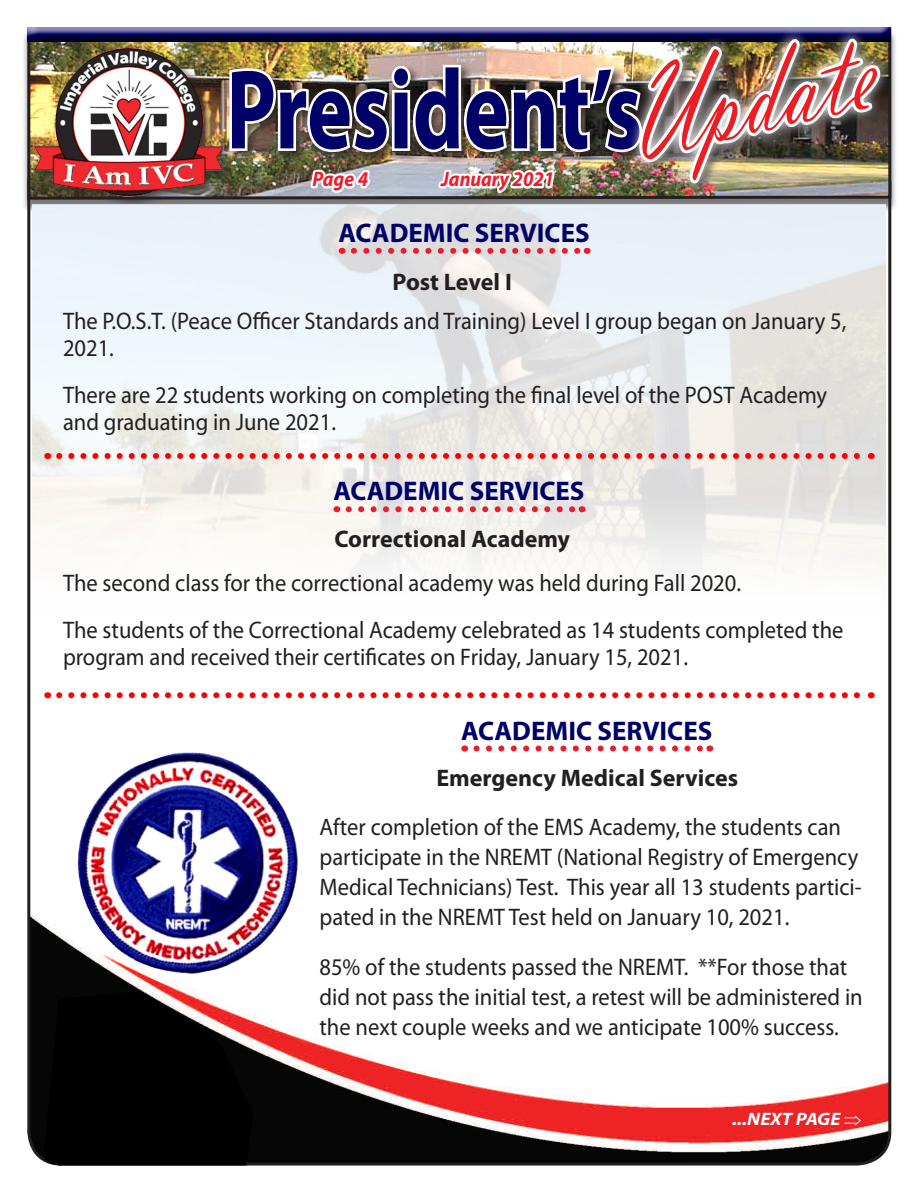
<style>
.page{position:relative;width:918px;height:1188px;background:#fff}
.page>*{position:absolute;margin:0;border:0;box-sizing:border-box;transform-origin:0 0}
.t1{font:136.65px "Vladimir Script";color:#ee1d23;scale:.78 1}
.t2{font:700 114px "Myriad Pro";color:#000069;scale:.75 1}
.t3{font:700 27px "Myriad Pro";color:#000069}
.t4{font:24px/30px "Myriad Pro";color:#231f20;scale:.94 1}
.t5{font:700 24px "Myriad Pro";color:#231f20}
.t6{font:italic 700 21px "Myriad Pro";color:#ee1b2d;scale:.92 1}
.t7{font:italic 700 18px "Myriad Pro";color:#edffff;scale:1.09 1}
</style>
<div class="page">
<img style="left:31px;top:915px;width:859px;height:247px">
<svg style="left:44px;top:992px;width:209px;height:174px;background:#171111"></svg>
<div style="left:25px;top:27px;width:867px;height:17px;background:#231f20;opacity:.75"></div>
<svg style="left:884px;top:27px;width:12px;height:179px;background:#7e7976"></svg>
<div style="left:31px;top:45px;width:203px;height:163px;background:#231f20;opacity:.75"></div>
<img style="left:34px;top:48px;width:190px;height:150px">
<img style="left:32px;top:204px;width:854px;height:369px">
<img style="left:227px;top:27px;width:657px;height:233px">
<svg style="left:59px;top:453px;width:806px;height:6px;background:#f3918e"></svg>
<svg style="left:59px;top:692px;width:801px;height:6px"></svg>
<svg style="left:349px;top:506px;width:226px;height:6px"></svg>
<svg style="left:476px;top:746px;width:227px;height:6px"></svg>
<img style="left:76px;top:752px;width:228px;height:222px">
<h1 class="t1" style="left:605px;top:42px;width:328px;rotate:-13deg">Update</h1>
<h2 class="t2" style="left:226px;top:36px;width:556px">President’s</h2>
<p class="t6" style="left:312px;top:165px;width:62px">Page 4</p>
<p class="t6" style="left:441px;top:165px;width:125px">January 2021</p>
<p class="t3" style="left:339px;top:215px;width:253px">ACADEMIC SERVICES</p>
<p class="t5" style="left:393px;top:266px;width:121px">Post Level I</p>
<p class="t4" style="left:63px;top:307px;width:835px;line-height:27px">The P.O.S.T. (Peace Officer Standards and Training) Level I group began on January 5,<br>2021.</p>
<p class="t4" style="left:63px;top:381px;width:814px;line-height:27px">There are 22 students working on completing the final level of the POST Academy and graduating in June 2021.</p>
<p class="t3" style="left:333px;top:474px;width:253px">ACADEMIC SERVICES</p>
<p class="t5" style="left:334px;top:523px;width:237px">Correctional Academy</p>
<p class="t4" style="left:63px;top:559px;width:832px;line-height:47.2px">The second class for the correctional academy was held during Fall 2020.<br>The students of the Correctional Academy celebrated as 14 students completed the</p>
<p class="t4" style="left:63px;top:642px;width:666px">program and received their certificates on Friday, January 15, 2021.</p>
<p class="t3" style="left:461px;top:713px;width:253px">ACADEMIC SERVICES</p>
<p class="t5" style="left:436px;top:762px;width:303px">Emergency Medical Services</p>
<p class="t4" style="left:320px;top:811px;width:578px">After completion of the EMS Academy, the students can participate in the NREMT (National Registry of Emergency Medical Technicians) Test. This year all 13 students partici&shy;pated in the NREMT Test held on January 10, 2021.</p>
<p class="t4" style="left:320px;top:952px;width:579px">85% of the students passed the NREMT. **For those that did not pass the initial test, a retest will be administered in the next couple weeks and we anticipate 100% success.</p>
<p class="t7" style="left:732px;top:1107px;width:121px">...NEXT PAGE ⇒</p>
</div>
